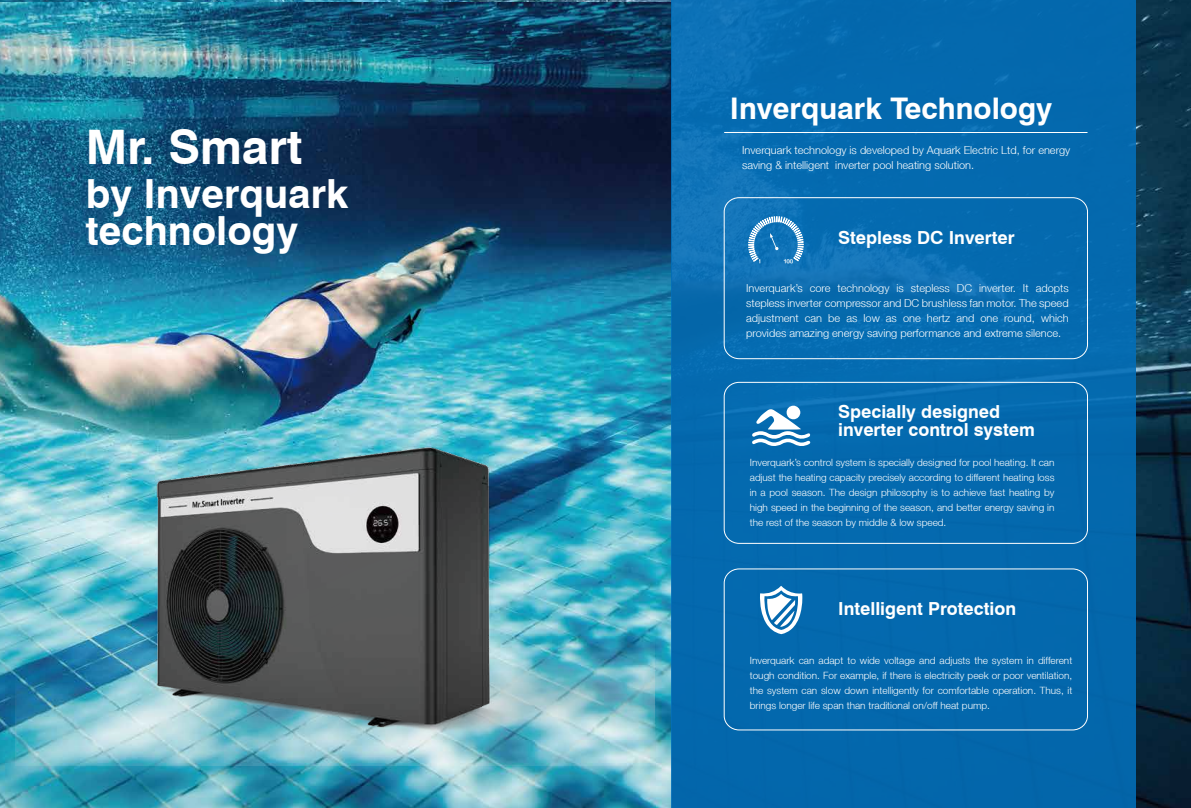
<style>
.page{position:relative;width:1191px;height:808px;background:#fff}
.page>*{position:absolute;margin:0;border:0;box-sizing:border-box;transform-origin:0 0}
.t1{font:700 47.6px "Swiss 721 BT";color:#fff}
.t2{font:700 40.2px/37.2px "Swiss 721 BT";color:#fff}
.t3{font:700 29.8px "Swiss 721 BT";color:#fff}
.t4{font:700 18px/18px "Swiss 721 BT";color:#fff}
.t5{font:300 11px/15px "Helvetica Neue LT";color:#fff}
.t6{font:300 10px/15px "Helvetica Neue LT";color:#fff;text-align:justify}
.t7{font:4.8px "FZZCHJW GB1 0";color:#fff}
</style>
<div class="page">
<img style="left:0;top:0;width:1191px;height:808px">
<img style="left:0;top:3px;width:671px;height:805px">
<div style="left:671px;top:0;width:464px;height:808px;background:#0469ae"></div>
<svg style="left:747px;top:216px;width:57px;height:47px"></svg>
<svg style="left:752px;top:409px;width:58px;height:37px"></svg>
<div style="left:786px;top:406px;width:14px;height:13px;background:#fff;border-radius:50%"></div>
<svg style="left:760px;top:586px;width:42px;height:48px"></svg>
<hr style="left:724px;top:132px;width:363px;height:1px;background:#fff">
<div style="left:723px;top:197px;width:365px;height:162px;border:1px solid #fff;border-radius:15px"></div>
<div style="left:723px;top:382px;width:365px;height:162px;border:1px solid #fff;border-radius:15px"></div>
<div style="left:723px;top:568px;width:365px;height:162px;border:1px solid #fff;border-radius:15px"></div>
<img style="left:15px;top:412px;width:639px;height:353px">
<h1 class="t1" style="left:86px;top:118px;width:218px">Mr. Smart</h1>
<h2 class="t2" style="left:86px;top:175px;width:264px">by Inverquark technology</h2>
<h3 class="t3" style="left:730px;top:90px;width:324px">Inverquark Technology</h3>
<p class="t5" style="left:742px;top:143px;width:330px">Inverquark technology is developed by Aquark Electric Ltd, for energy saving &amp; intelligent inverter pool heating solution.</p>
<p class="t7" style="left:759px;top:259px;width:4px">1</p>
<p class="t7" style="left:784px;top:259px;width:11px">100</p>
<h3 class="t4" style="left:838px;top:229px;width:178px">Stepless DC Inverter</h3>
<p class="t5" style="left:746px;top:280px;width:324px;text-align:justify">Inverquark’s core technology is stepless DC inverter. It adopts stepless inverter compressor and DC brushless fan motor. The speed adjustment can be as low as one hertz and one round, which provides amazing energy saving performance and extreme silence.</p>
<h3 class="t4" style="left:838px;top:402px;width:198px">Specially designed inverter control system</h3>
<p class="t6" style="left:750px;top:455px;width:306px">Inverquark’s control system is specially designed for pool heating. It can adjust the heating capacity precisely according to different heating loss in a pool season. The design philosophy is to achieve fast heating by high speed in the beginning of the season, and better energy saving in the rest of the season by middle &amp; low speed.</p>
<h3 class="t4" style="left:838px;top:600px;width:179px">Intelligent Protection</h3>
<p class="t6" style="left:750px;top:652px;width:324px">Inverquark can adapt to wide voltage and adjusts the system in different tough condition. For example, if there is electricity peek or poor ventilation, the system can slow down intelligently for comfortable operation. Thus, it brings longer life span than traditional on/off heat pump.</p>
</div>
